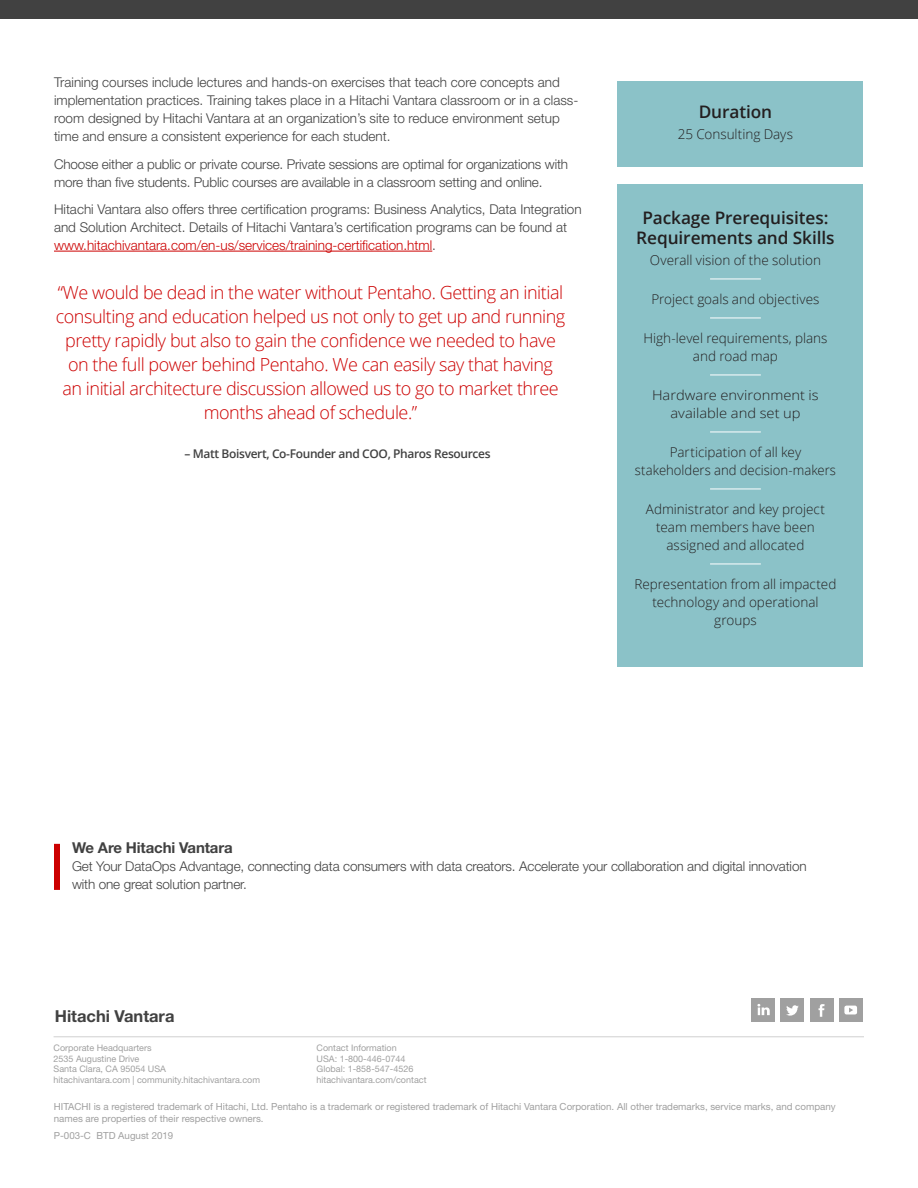
<style>
.page{position:relative;width:918px;height:1188px;background:#fff}
.page>*{position:absolute;margin:0;border:0;box-sizing:border-box;transform-origin:0 0}
.Quotes{font:300 18px/24px "Open Sans";letter-spacing:-.025em;color:#c00;text-align:center}
.Side_Bar_Head_Ce{font:600 17.25px/19.5px "Open Sans";letter-spacing:-.005em;color:#231f20;text-align:center}
.t1{font:700 16.5px "Helvetica Neue LT Std";color:#414141}
.At-a-Glance_Head{font:700 15px "Helvetica Neue LT Std";letter-spacing:-.01em;color:#414141}
.Body{font:300 13.5px/18px "Helvetica Neue LT Std";color:#414141}
.body_lined{font:300 13.5px/18px "Open Sans";color:#231f20;text-align:center}
.At-a-Glance_Body{font:300 13.5px/18px "Helvetica Neue LT Std";letter-spacing:-.01em;color:#414141}
.body_lined_last{font:300 13.5px/18px "Open Sans";color:#231f20;text-align:center}
.body_lined-2{font:300 13.5px/18px "Open Sans";color:#231f20;text-align:center;scale:1.09 1}
.t2{font:600 12px "Open Sans";letter-spacing:-.03em;color:#414141}
.t3{font:9.75px/12px "Helvetica Neue LT Std";color:#a0a0a0}
.t4{font:9px/10.8px "Helvetica Neue LT Std";color:#a0a0a0}
.s1{color:#c00}
</style>
<div class="page">
<div style="left:0;top:0;width:918px;height:18px;background:#414141"></div>
<hr style="left:54px;top:1036px;width:810px;height:1px;background:#d0d0d0">
<div style="left:810px;top:999px;width:23px;height:23px;background:#a0a0a0"></div>
<svg style="left:819px;top:1004px;width:6px;height:13px"></svg>
<div style="left:752px;top:999px;width:23px;height:23px;background:#a0a0a0"></div>
<svg style="left:757px;top:1004px;width:13px;height:11px"></svg>
<div style="left:781px;top:999px;width:23px;height:23px;background:#a0a0a0"></div>
<svg style="left:786px;top:1005px;width:13px;height:11px"></svg>
<svg style="left:839px;top:999px;width:23px;height:23px"></svg>
<svg style="left:844px;top:1006px;width:13px;height:8px"></svg>
<div style="left:618px;top:184px;width:245px;height:482px;background:#8bc2c8"></div>
<div style="left:618px;top:81px;width:245px;height:85px;background:#8bc2c8"></div>
<hr style="left:54px;top:251px;width:378px;height:1px;background:#c00">
<hr style="left:710px;top:279px;width:51px;height:1px;background:#fff">
<hr style="left:710px;top:318px;width:51px;height:1px;background:#fff">
<hr style="left:710px;top:375px;width:51px;height:1px;background:#fff">
<hr style="left:710px;top:432px;width:51px;height:1px;background:#fff">
<hr style="left:710px;top:489px;width:51px;height:1px;background:#fff">
<hr style="left:710px;top:564px;width:51px;height:1px;background:#fff">
<div style="left:54px;top:844px;width:6px;height:46px;background:#c00"></div>
<p class="Body" style="left:54px;top:73px;width:526px">Training courses include lectures and hands-on exercises that teach core concepts and implementation practices. Training takes place in a Hitachi Vantara classroom or in a class&shy;room designed by Hitachi Vantara at an organization’s site to reduce environment setup time and ensure a consistent experience for each student.</p>
<p class="Body" style="left:54px;top:154px;width:516px">Choose either a public or private course. Private sessions are optimal for organizations with more than five students. Public courses are available in a classroom setting and online.</p>
<p class="Body" style="left:54px;top:200px;width:529px">Hitachi Vantara also offers three certification programs: Business Analytics, Data Integration and Solution Architect. Details of Hitachi Vantara’s certification programs can be found at <span class="s1">www.hitachivantara.com/en-us/services/training-certification.html</span>.</p>
<p class="Quotes" style="left:56px;top:280px;width:511px">“We would be dead in the water without Pentaho. Getting an initial consulting and education helped us not only to get up and running pretty rapidly but also to gain the confidence we needed to have on the full power behind Pentaho. We can easily say that having<br>an initial architecture discussion allowed us to go to market three months ahead of schedule.”</p>
<p class="t2" style="left:184px;top:445px;width:308px">– Matt Boisvert, Co-Founder and COO, Pharos Resources</p>
<p class="Side_Bar_Head_Ce" style="left:699px;top:101px;width:75px">Duration</p>
<p class="body_lined_last" style="left:678px;top:125px;width:117px">25 Consulting Days</p>
<p class="Side_Bar_Head_Ce" style="left:636px;top:208px;width:200px">Package Prerequisites:<br>Requirements and Skills</p>
<p class="body_lined" style="left:650px;top:251px;width:173px">Overall vision of the solution</p>
<p class="body_lined" style="left:651px;top:290px;width:170px">Project goals and objectives</p>
<p class="body_lined" style="left:643px;top:329px;width:186px">High-level requirements, plans and road map</p>
<p class="body_lined-2" style="left:652px;top:386px;width:154px">Hardware environment is available and set up</p>
<p class="body_lined" style="left:635px;top:443px;width:203px">Participation of all key stakeholders and decision-makers</p>
<p class="body_lined" style="left:646px;top:500px;width:181px">Administrator and key project team members have been assigned and allocated</p>
<p class="body_lined_last" style="left:634px;top:575px;width:203px">Representation from all impacted technology and operational groups</p>
<p class="At-a-Glance_Head" style="left:72px;top:838px;width:162px">We Are Hitachi Vantara</p>
<p class="At-a-Glance_Body" style="left:72px;top:857px;width:736px">Get Your DataOps Advantage, connecting data consumers with data creators. Accelerate your collaboration and digital innovation with one great solution partner.</p>
<p class="t1" style="left:55px;top:1006px;width:121px">Hitachi Vantara</p>
<p class="t4" style="left:54px;top:1042px;width:208px">Corporate Headquarters<br>2535 Augustine Drive<br>Santa Clara, CA 95054 USA<br>hitachivantara.com | community.hitachivantara.com</p>
<p class="t4" style="left:317px;top:1042px;width:111px">Contact Information<br>USA: 1-800-446-0744<br>Global: 1-858-547-4526 hitachivantara.com/contact</p>
<p class="t3" style="left:54px;top:1101px;width:783px">HITACHI is a registered trademark of Hitachi, Ltd. Pentaho is a trademark or registered trademark of Hitachi Vantara Corporation. All other trademarks, service marks, and company names are properties of their respective owners.</p>
<p class="t3" style="left:54px;top:1129px;width:121px">P-003-C BTD August 2019</p>
</div>
